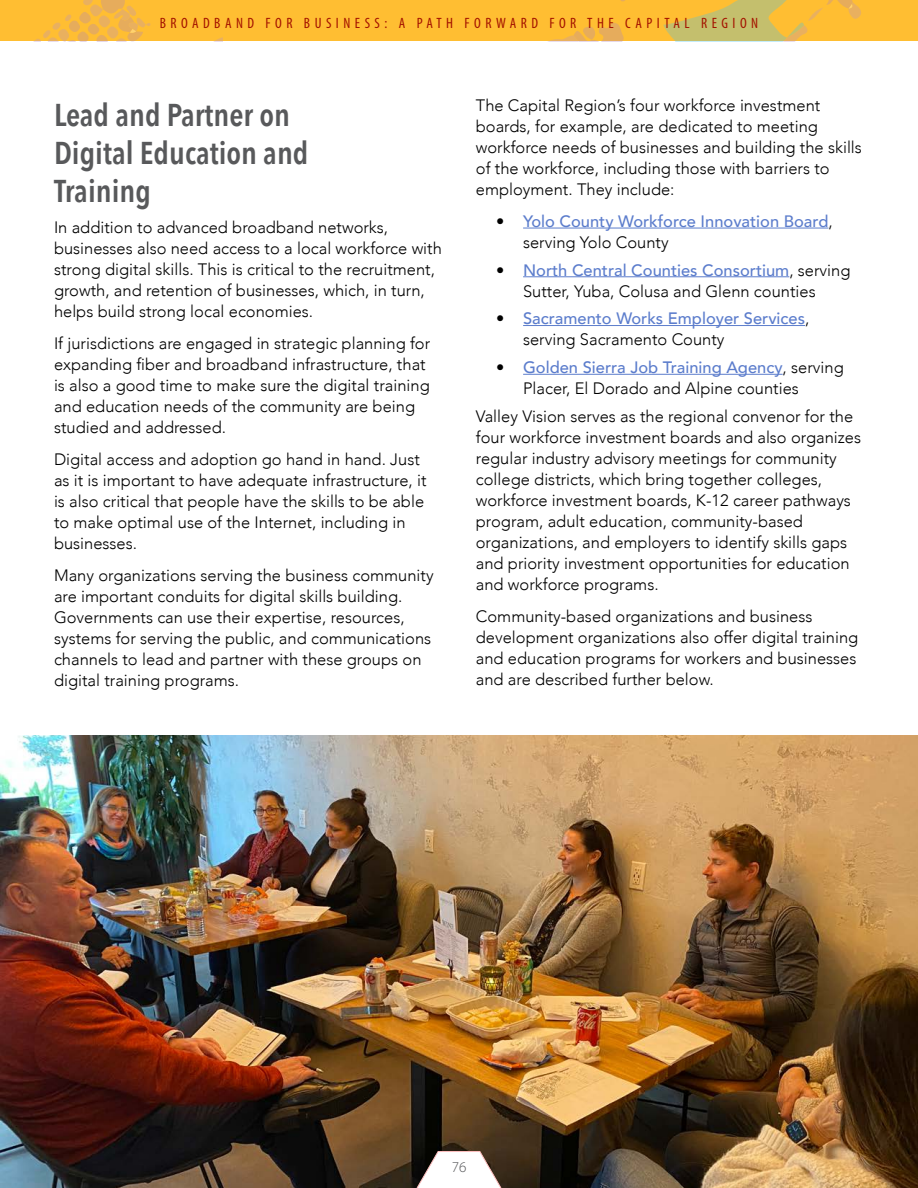
<style>
.page{position:relative;width:918px;height:1188px;background:#fff}
.page>*{position:absolute;margin:0;border:0;box-sizing:border-box;transform-origin:0 0}
.t1{font:600 31.5px/37.8px "Avenir Next Condensed";color:#58595b}
.t2{font:300 16.5px/21px "Avenir";color:#000}
.t3{font:500 16.5px/21px "Avenir";color:#5c7dcc}
.t4{font:condensed 15px "Myriad Pro";letter-spacing:.3em;color:#a41300}
.t5{font:300 15px "Myriad Pro";color:#515254}
.s1{font-weight:300;color:#000}
.s2{font-weight:500;color:#5c7dcc}
</style>
<div class="page">
<div style="left:0;top:0;width:918px;height:41px;background:#ffbe32"></div>
<svg style="left:550px;top:23px;width:74px;height:18px"></svg>
<svg style="left:663px;top:0;width:198px;height:41px"></svg>
<hr style="left:523px;top:228px;width:305px;height:1px;background:#5c7dcc">
<hr style="left:523px;top:276px;width:266px;height:1px;background:#5c7dcc">
<hr style="left:523px;top:325px;width:282px;height:1px;background:#5c7dcc">
<hr style="left:523px;top:374px;width:260px;height:1px;background:#5c7dcc">
<img style="left:0;top:735px;width:918px;height:453px">
<svg style="left:416px;top:1151px;width:86px;height:37px"></svg>
<svg style="left:215px;top:37px;width:8px;height:4px"></svg>
<svg style="left:34px;top:0;width:117px;height:41px"></svg>
<p class="t4" style="left:160px;top:14px;width:600px">BROADBAND FOR BUSINESS: A PATH FORWARD FOR THE CAPITAL REGION</p>
<h1 class="t1" style="left:54px;top:95px;width:256px">Lead and Partner on<br>Digital Education and<br>Training</h1>
<p class="t2" style="left:54px;top:217px;width:389px">In addition to advanced broadband networks, businesses also need access to a local workforce with strong digital skills. This is critical to the recruitment, growth, and retention of businesses, which, in turn, helps build strong local economies.</p>
<p class="t2" style="left:54px;top:333px;width:378px">If jurisdictions are engaged in strategic planning for expanding fiber and broadband infrastructure, that is also a good time to make sure the digital training and education needs of the community are being studied and addressed.</p>
<p class="t2" style="left:54px;top:449px;width:374px">Digital access and adoption go hand in hand. Just as it is important to have adequate infrastructure, it is also critical that people have the skills to be able to make optimal use of the Internet, including in businesses.</p>
<p class="t2" style="left:54px;top:565px;width:381px">Many organizations serving the business community are important conduits for digital skills building.<br>Governments can use their expertise, resources, systems for serving the public, and communications channels to lead and partner with these groups on digital training programs.</p>
<p class="t2" style="left:476px;top:95px;width:388px">The Capital Region’s four workforce investment boards, for example, are dedicated to meeting workforce needs of businesses and building the skills of the workforce, including those with barriers to employment. They include:</p>
<p class="t3" style="left:523px;top:210px;width:311px;text-indent:-27px"><span class="s1">•</span> Yolo County Workforce Innovation Board<span class="s1">, serving Yolo County</span></p>
<p class="t2" style="left:496px;top:259px;width:356px;text-align:center">• <span class="s2">North Central Counties Consortium</span>, serving<br>Sutter, Yuba, Colusa and Glenn counties</p>
<p class="t3" style="left:523px;top:307px;width:288px;text-indent:-27px"><span class="s1">•</span> Sacramento Works Employer Services<span class="s1">, serving Sacramento County</span></p>
<p class="t2" style="left:523px;top:357px;width:322px;text-indent:-27px">• <span class="s2">Golden Sierra Job Training Agency</span>, serving<br>Placer, El Dorado and Alpine counties</p>
<p class="t2" style="left:476px;top:406px;width:387px">Valley Vision serves as the regional convenor for the four workforce investment boards and also organizes regular industry advisory meetings for community college districts, which bring together colleges, workforce investment boards, K-12 career pathways program, adult education, community-based organizations, and employers to identify skills gaps and priority investment opportunities for education and workforce programs.</p>
<p class="t2" style="left:476px;top:606px;width:384px">Community-based organizations and business development organizations also offer digital training and education programs for workers and businesses and are described further below.</p>
<p class="t5" style="left:452px;top:1158px;width:16px">76</p>
</div>
